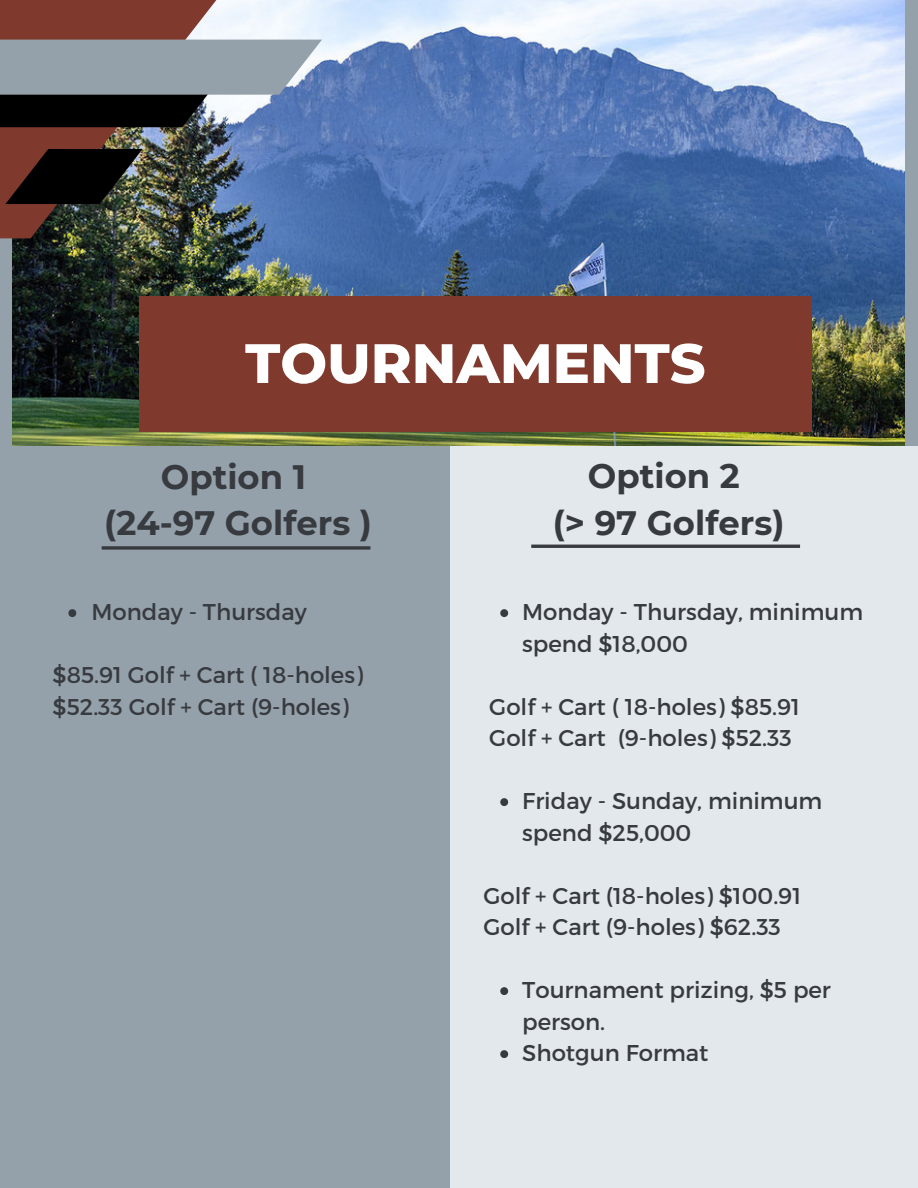
<style>
.page{position:relative;width:918px;height:1188px;background:#95a1aa}
.page>*{position:absolute;margin:0;border:0;box-sizing:border-box;transform-origin:0 0}
.t1{font:800 55.35px "Montserrat";color:#fff}
.t2{font:700 33.9px/46.5px "Montserrat";color:#373a3f;text-align:center}
.t3{font:22.8px/31.5px "Montserrat";color:#373a3f}
</style>
<div class="page">
<div style="left:451px;top:446px;width:467px;height:742px;background:#e3e8ec"></div>
<img style="left:13px;top:0;width:892px;height:446px">
<div style="left:139px;top:296px;width:672px;height:135px;background:#803a2d"></div>
<svg style="left:102px;top:546px;width:268px;height:4px"></svg>
<hr style="left:531px;top:545px;width:269px;height:3px;background:#373a3f">
<img style="left:0;top:0;width:232px;height:238px">
<svg style="left:0;top:40px;width:322px;height:87px"></svg>
<img style="left:5px;top:149px;width:138px;height:55px">
<svg style="left:68px;top:609px;width:8px;height:8px"></svg>
<svg style="left:500px;top:609px;width:8px;height:8px"></svg>
<svg style="left:500px;top:798px;width:8px;height:8px"></svg>
<svg style="left:500px;top:987px;width:8px;height:8px"></svg>
<svg style="left:500px;top:1050px;width:8px;height:8px"></svg>
<p class="t1" style="left:245px;top:329px;width:462px">TOURNAMENTS</p>
<h1 class="t2" style="left:104px;top:453px;width:269px">Option 1<br>(24-97 Golfers )</h1>
<h2 class="t3" style="left:91px;top:595px;width:217px">Monday - Thursday</h2>
<p class="t3" style="left:53px;top:658px;width:312px">$85.91 Golf + Cart ( 18-holes)</p>
<p class="t3" style="left:53px;top:690px;width:298px">$52.33 Golf + Cart (9-holes)</p>
<p class="t2" style="left:553px;top:453px;width:233px">Option 2<br>(&gt; 97 Golfers)</p>
<p class="t3" style="left:522px;top:595px;width:343px">Monday - Thursday, minimum spend $18,000</p>
<p class="t3" style="left:489px;top:690px;width:312px">Golf + Cart ( 18-holes) $85.91</p>
<p class="t3" style="left:489px;top:721px;width:118px">Golf + Cart</p>
<p class="t3" style="left:618px;top:721px;width:176px">(9-holes) $52.33</p>
<p class="t3" style="left:522px;top:784px;width:302px">Friday - Sunday, minimum spend $25,000</p>
<p class="t3" style="left:483px;top:879px;width:319px">Golf + Cart (18-holes) $100.91</p>
<p class="t3" style="left:483px;top:910px;width:299px">Golf + Cart (9-holes) $62.33</p>
<h2 class="t3" style="left:522px;top:973px;width:310px">Tournament prizing, $5 per person.</h2>
<p class="t3" style="left:522px;top:1036px;width:188px">Shotgun Format</p>
</div>
